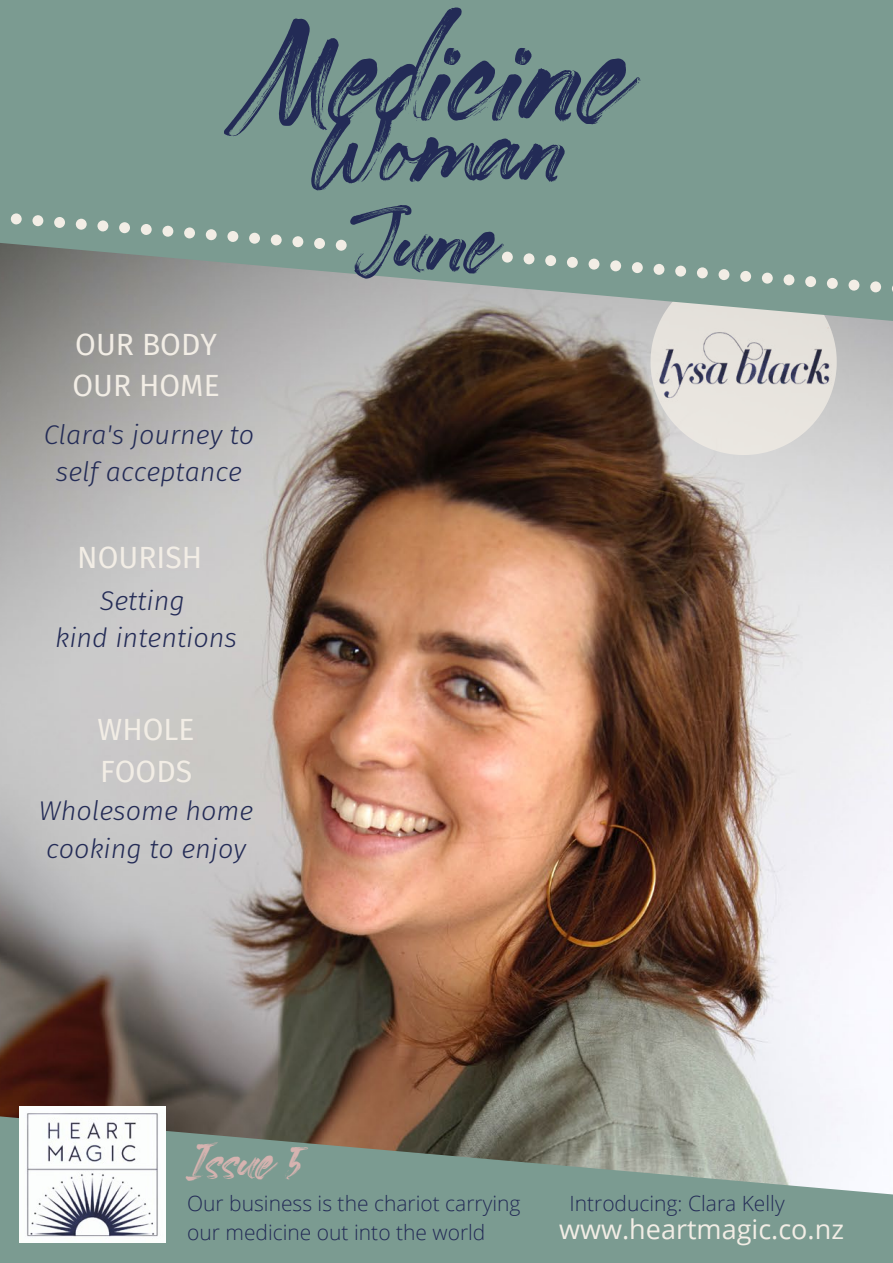
<style>
.page{position:relative;width:893px;height:1263px;background:#fff}
.page>*{position:absolute;margin:0;border:0;box-sizing:border-box;transform-origin:0 0}
.t1{font:132px "Black Caviar ALT";color:#232b56}
.t2{font:96px "Black Caviar ALT";color:#232b56}
.t3{font:84px "Black Caviar ALT";color:#232b56}
.t4{font:48px "Black Caviar ALT";color:#d6b3b0}
.t5{font:30px/41.7px "Fira Sans";color:#f2ede5}
.t6{font:italic 300 27px/37.2px "Fira Sans";color:#232b56;text-align:center}
.t7{font:27px "Open Sans";color:#f2ede5}
.t8{font:300 21px "Open Sans";color:#232b56}
</style>
<div class="page">
<img style="left:0;top:321px;width:893px;height:795px">
<svg style="left:0;top:0;width:893px;height:321px;fill:#7b9b91"></svg>
<svg style="left:0;top:1116px;width:893px;height:147px;fill:#7b9b91"></svg>
<svg style="left:502px;top:251px;width:391px;height:204px"></svg>
<svg style="left:0;top:204px;width:347px;height:47px"></svg>
<img style="left:655px;top:327px;width:177px;height:76px">
<img style="left:19px;top:1107px;width:147px;height:136px">
<p class="t1" style="left:231px;top:-16px;width:407px">Medicine</p>
<p class="t2" style="left:310px;top:82px;width:264px">Woman</p>
<p class="t5" style="left:72px;top:322px;width:149px">OUR BODY<br>OUR HOME</p>
<p class="t6" style="left:44px;top:416px;width:212px">Clara's journey to self acceptance</p>
<p class="t5" style="left:77px;top:536px;width:126px">NOURISH</p>
<p class="t6" style="left:55px;top:581px;width:183px">Setting<br>kind intentions</p>
<p class="t5" style="left:98px;top:708px;width:98px">WHOLE<br>FOODS</p>
<p class="t6" style="left:39px;top:792px;width:216px;text-align:left">Wholesome home cooking to enjoy</p>
<p class="t3" style="left:354px;top:184px;width:149px">June</p>
<p class="t4" style="left:190px;top:1128px;width:118px">Issue 5</p>
<p class="t8" style="left:187px;top:1189px;width:335px">Our business is the chariot carrying</p>
<p class="t8" style="left:569px;top:1189px;width:217px">Introducing: Clara Kelly</p>
<p class="t8" style="left:187px;top:1218px;width:300px">our medicine out into the world</p>
<p class="t7" style="left:559px;top:1211px;width:286px">www.heartmagic.co.nz</p>
</div>
